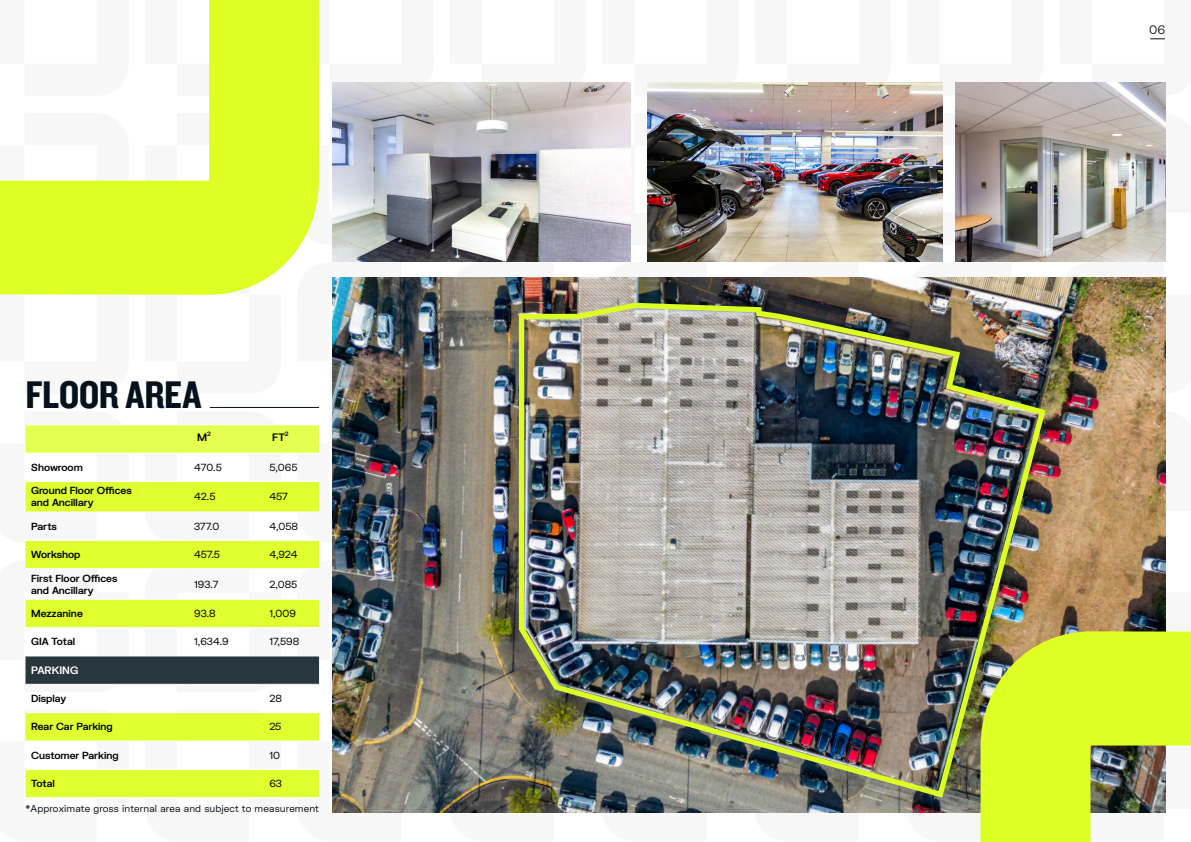
<style>
.page{position:relative;width:1191px;height:842px;background:#fff}
.page>*{position:absolute;margin:0;border:0;box-sizing:border-box;transform-origin:0 0}
.t1{font:40px "Knockout HTF50 Welterweight";letter-spacing:-.01em;color:#03121c}
.t2{font:12px "FK Grotesk";color:#1c2a33}
.t3{font:700 10.5px "FK Grotesk";color:#fff}
.t4{font:700 10.5px "FK Grotesk";color:#000}
.t5{font:700 10px/12px "FK Grotesk";color:#000}
.t6{font:10px "FK Grotesk";color:#000}
.t7{font:9.9px "FK Grotesk";letter-spacing:.01em;color:#03121c}
.t8{font:700 6px "FK Grotesk";color:#000}
</style>
<div class="page">
<svg style="left:907px;top:812px;width:73px;height:1px"></svg>
<svg style="left:754px;top:812px;width:137px;height:1px"></svg>
<svg style="left:602px;top:812px;width:136px;height:1px"></svg>
<svg style="left:449px;top:812px;width:137px;height:1px"></svg>
<svg style="left:319px;top:709px;width:115px;height:104px"></svg>
<svg style="left:1165px;top:560px;width:1px;height:71px"></svg>
<svg style="left:1165px;top:411px;width:1px;height:132px"></svg>
<svg style="left:914px;top:277px;width:129px;height:1px"></svg>
<svg style="left:754px;top:277px;width:119px;height:1px"></svg>
<svg style="left:602px;top:277px;width:136px;height:1px"></svg>
<svg style="left:449px;top:277px;width:137px;height:1px"></svg>
<svg style="left:1165px;top:113px;width:1px;height:132px"></svg>
<svg style="left:942px;top:113px;width:1px;height:132px"></svg>
<svg style="left:319px;top:113px;width:14px;height:132px"></svg>
<svg style="left:907px;top:82px;width:136px;height:14px"></svg>
<svg style="left:754px;top:82px;width:137px;height:1px"></svg>
<svg style="left:602px;top:82px;width:136px;height:14px"></svg>
<svg style="left:449px;top:82px;width:137px;height:1px"></svg>
<svg style="left:319px;top:0;width:115px;height:96px"></svg>
<svg style="left:0;top:0;width:319px;height:295px;fill:#deff24"></svg>
<img style="left:333px;top:278px;width:832px;height:534px">
<img style="left:514px;top:299px;width:534px;height:502px">
<img style="left:647px;top:83px;width:295px;height:178px">
<img style="left:25px;top:411px;width:409px;height:132px">
<svg style="left:26px;top:482px;width:293px;height:315px;fill:#dfff2f"></svg>
<svg style="left:25px;top:560px;width:409px;height:132px"></svg>
<hr style="left:26px;top:656px;width:162px;height:1px;background:#fff">
<hr style="left:264px;top:656px;width:55px;height:1px;background:#fff">
<hr style="left:26px;top:684px;width:162px;height:1px;background:#fff">
<hr style="left:264px;top:684px;width:55px;height:1px;background:#fff">
<hr style="left:26px;top:481px;width:162px;height:1px;background:#fff">
<hr style="left:188px;top:512px;width:76px;height:1px;background:#fff">
<hr style="left:264px;top:512px;width:55px;height:1px;background:#fff">
<hr style="left:26px;top:540px;width:162px;height:1px;background:#fff">
<hr style="left:188px;top:540px;width:76px;height:1px;background:#fff">
<hr style="left:264px;top:540px;width:55px;height:1px;background:#fff">
<hr style="left:26px;top:568px;width:162px;height:1px;background:#fff">
<hr style="left:188px;top:568px;width:76px;height:1px;background:#fff">
<hr style="left:264px;top:568px;width:55px;height:1px;background:#fff">
<hr style="left:26px;top:599px;width:162px;height:1px;background:#fff">
<hr style="left:188px;top:599px;width:76px;height:1px;background:#fff">
<hr style="left:264px;top:599px;width:55px;height:1px;background:#fff">
<hr style="left:26px;top:627px;width:162px;height:1px;background:#fff">
<hr style="left:264px;top:627px;width:55px;height:1px;background:#fff">
<hr style="left:188px;top:712px;width:76px;height:1px;background:#fff">
<hr style="left:188px;top:741px;width:76px;height:1px;background:#fff">
<hr style="left:188px;top:769px;width:76px;height:1px;background:#fff">
<hr style="left:264px;top:712px;width:55px;height:1px;background:#fff">
<hr style="left:26px;top:741px;width:162px;height:1px;background:#fff">
<hr style="left:264px;top:741px;width:55px;height:1px;background:#fff">
<hr style="left:26px;top:769px;width:162px;height:1px;background:#fff">
<hr style="left:264px;top:769px;width:55px;height:1px;background:#fff">
<hr style="left:26px;top:512px;width:162px;height:1px;background:#fff">
<hr style="left:188px;top:684px;width:76px;height:1px;background:#fff">
<hr style="left:26px;top:712px;width:162px;height:1px;background:#fff">
<hr style="left:188px;top:627px;width:76px;height:1px;background:#fff">
<hr style="left:188px;top:656px;width:76px;height:1px;background:#fff">
<hr style="left:26px;top:425px;width:162px;height:1px;background:#fff">
<hr style="left:188px;top:425px;width:76px;height:1px;background:#fff">
<hr style="left:264px;top:425px;width:55px;height:1px;background:#fff">
<hr style="left:26px;top:453px;width:162px;height:1px;background:#fff">
<hr style="left:188px;top:453px;width:76px;height:1px;background:#fff">
<hr style="left:264px;top:453px;width:55px;height:1px;background:#fff">
<hr style="left:188px;top:481px;width:76px;height:1px;background:#fff">
<hr style="left:264px;top:481px;width:55px;height:1px;background:#fff">
<img style="left:333px;top:83px;width:297px;height:178px">
<img style="left:955px;top:83px;width:210px;height:178px">
<img style="left:980px;top:631px;width:211px;height:211px">
<hr style="left:210px;top:407px;width:109px;height:1px;background:#03121c">
<svg style="left:1059px;top:38px;width:107px;height:58px"></svg>
<h1 class="t1" style="left:26px;top:374px;width:178px">FLOOR AREA</h1>
<p class="t4" style="left:197px;top:431px;width:12px">M</p>
<p class="t8" style="left:207px;top:430px;width:5px">2</p>
<p class="t4" style="left:272px;top:431px;width:14px">FT</p>
<p class="t8" style="left:285px;top:430px;width:5px">2</p>
<p class="t5" style="left:31px;top:462px;width:53px">Showroom</p>
<p class="t6" style="left:194px;top:462px;width:29px">470.5</p>
<p class="t6" style="left:269px;top:462px;width:30px">5,065</p>
<p class="t5" style="left:31px;top:485px;width:102px">Ground Floor Offices and Ancillary</p>
<p class="t6" style="left:194px;top:491px;width:23px">42.5</p>
<p class="t6" style="left:269px;top:491px;width:20px">457</p>
<p class="t5" style="left:31px;top:520px;width:27px">Parts</p>
<p class="t6" style="left:194px;top:521px;width:27px">377.0</p>
<p class="t6" style="left:269px;top:521px;width:30px">4,058</p>
<p class="t5" style="left:31px;top:549px;width:51px">Workshop</p>
<p class="t6" style="left:194px;top:549px;width:27px">457.5</p>
<p class="t6" style="left:269px;top:549px;width:30px">4,924</p>
<p class="t5" style="left:31px;top:572px;width:88px">First Floor Offices and Ancillary</p>
<p class="t6" style="left:194px;top:578px;width:26px">193.7</p>
<p class="t6" style="left:269px;top:578px;width:30px">2,085</p>
<p class="t5" style="left:31px;top:608px;width:53px">Mezzanine</p>
<p class="t6" style="left:194px;top:608px;width:23px">93.8</p>
<p class="t6" style="left:269px;top:608px;width:28px">1,009</p>
<p class="t5" style="left:31px;top:636px;width:46px">GIA Total</p>
<p class="t6" style="left:194px;top:636px;width:36px">1,634.9</p>
<p class="t6" style="left:269px;top:636px;width:31px">17,598</p>
<p class="t3" style="left:31px;top:664px;width:49px">PARKING</p>
<p class="t5" style="left:31px;top:693px;width:37px">Display</p>
<p class="t6" style="left:269px;top:693px;width:14px">28</p>
<p class="t5" style="left:31px;top:721px;width:83px">Rear Car Parking</p>
<p class="t6" style="left:269px;top:721px;width:13px">25</p>
<p class="t5" style="left:31px;top:749px;width:89px">Customer Parking</p>
<p class="t6" style="left:269px;top:749px;width:12px">10</p>
<p class="t5" style="left:31px;top:778px;width:25px">Total</p>
<p class="t6" style="left:269px;top:778px;width:14px">63</p>
<p class="t7" style="left:26px;top:803px;width:295px">*Approximate gross internal area and subject to measurement</p>
<p class="t2" style="left:1149px;top:23px;width:18px">06</p>
</div>
